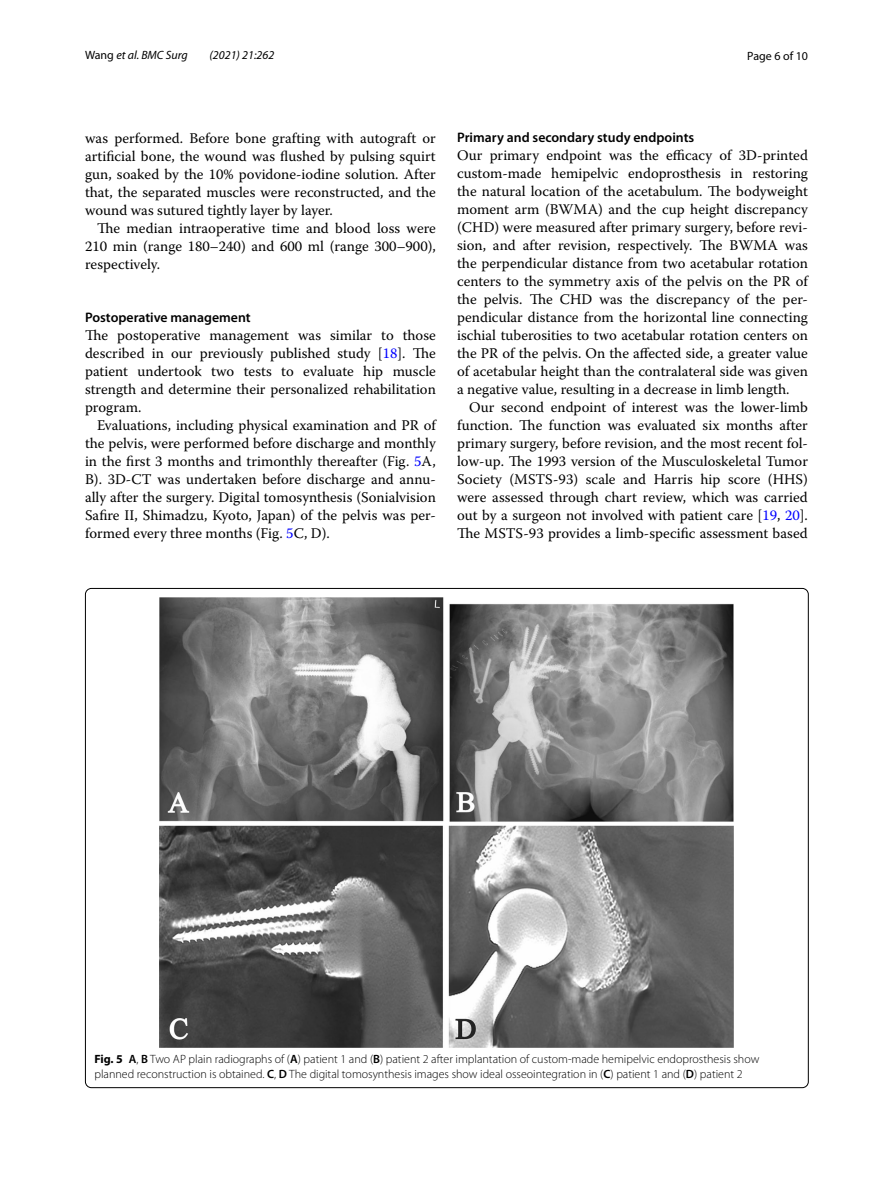
<style>
.page{position:relative;width:893px;height:1187px;background:#fff}
.page>*{position:absolute;margin:0;border:0;box-sizing:border-box;transform-origin:0 0}
.t1{font:14.7px/18px "Warnock Pro";color:#000;text-align:justify}
.t2{font:600 13.8px "Myriad Pro";color:#000}
.t3{font:300 12px/15px "Myriad Pro";color:#000}
.t4{font:italic 12px "Myriad Pro";color:#000}
.t5{font:12px "Myriad Pro";color:#000}
.s1{font-style:normal}
.s2{color:#00f}
.s3{font-weight:700}
.s4{font-weight:600}
</style>
<div class="page">
<img style="left:160px;top:597px;width:574px;height:450px">
<p class="t4" style="left:85px;top:48px;width:104px"><span class="s1">Wang</span> et al. BMC Surg</p>
<p class="t4" style="left:210px;top:48px;width:66px">(2021) 21:262</p>
<p class="t5" style="left:747px;top:48px;width:62px">Page 6 of 10</p>
<p class="t1" style="left:85px;top:128px;width:352px">was performed. Before bone grafting with autograft or artificial bone, the wound was flushed by pulsing squirt gun, soaked by the 10% povidone-iodine solution. After that, the separated muscles were reconstructed, and the wound was sutured tightly layer by layer.</p>
<p class="t1" style="left:85px;top:218px;width:352px;text-indent:12px">The median intraoperative time and blood loss were 210 min (range 180–240) and 600 ml (range 300–900), respectively.</p>
<p class="t2" style="left:85px;top:309px;width:167px">Postoperative management</p>
<p class="t1" style="left:85px;top:326px;width:352px">The postoperative management was similar to those described in our previously published study [<span class="s2">18</span>]. The patient undertook two tests to evaluate hip muscle strength and determine their personalized rehabilitation program.</p>
<p class="t1" style="left:85px;top:416px;width:352px;text-indent:12px">Evaluations, including physical examination and PR of the pelvis, were performed before discharge and monthly in the first 3 months and trimonthly thereafter (Fig. <span class="s2">5</span>A, B). 3D-CT was undertaken before discharge and annu&shy;ally after the surgery. Digital tomosynthesis (Sonialvision Safire II, Shimadzu, Kyoto, Japan) of the pelvis was per&shy;formed every three months (Fig. <span class="s2">5</span>C, D).</p>
<p class="t2" style="left:457px;top:129px;width:239px">Primary and secondary study endpoints</p>
<p class="t1" style="left:457px;top:146px;width:352px">Our primary endpoint was the efficacy of 3D-printed custom-made hemipelvic endoprosthesis in restoring the natural location of the acetabulum. The bodyweight moment arm (BWMA) and the cup height discrepancy (CHD) were measured after primary surgery, before revi&shy;sion, and after revision, respectively. The BWMA was the perpendicular distance from two acetabular rotation centers to the symmetry axis of the pelvis on the PR of the pelvis. The CHD was the discrepancy of the per&shy;pendicular distance from the horizontal line connecting ischial tuberosities to two acetabular rotation centers on the PR of the pelvis. On the affected side, a greater value of acetabular height than the contralateral side was given a negative value, resulting in a decrease in limb length.</p>
<p class="t1" style="left:457px;top:398px;width:352px;text-indent:12px">Our second endpoint of interest was the lower-limb function. The function was evaluated six months after primary surgery, before revision, and the most recent fol&shy;low-up. The 1993 version of the Musculoskeletal Tumor Society (MSTS-93) scale and Harris hip score (HHS) were assessed through chart review, which was carried out by a surgeon not involved with patient care [<span class="s2">19</span>, <span class="s2">20</span>].<br>The MSTS-93 provides a limb-specific assessment based</p>
<p class="t3" style="left:94px;top:1051px;width:666px"><span class="s3">Fig. 5</span> <span class="s4">A</span>, <span class="s4">B</span> Two AP plain radiographs of (<span class="s4">A</span>) patient 1 and (<span class="s4">B</span>) patient 2 after implantation of custom-made hemipelvic endoprosthesis show planned reconstruction is obtained. <span class="s4">C</span>, <span class="s4">D</span> The digital tomosynthesis images show ideal osseointegration in (<span class="s4">C</span>) patient 1 and (<span class="s4">D</span>) patient 2</p>
</div>
